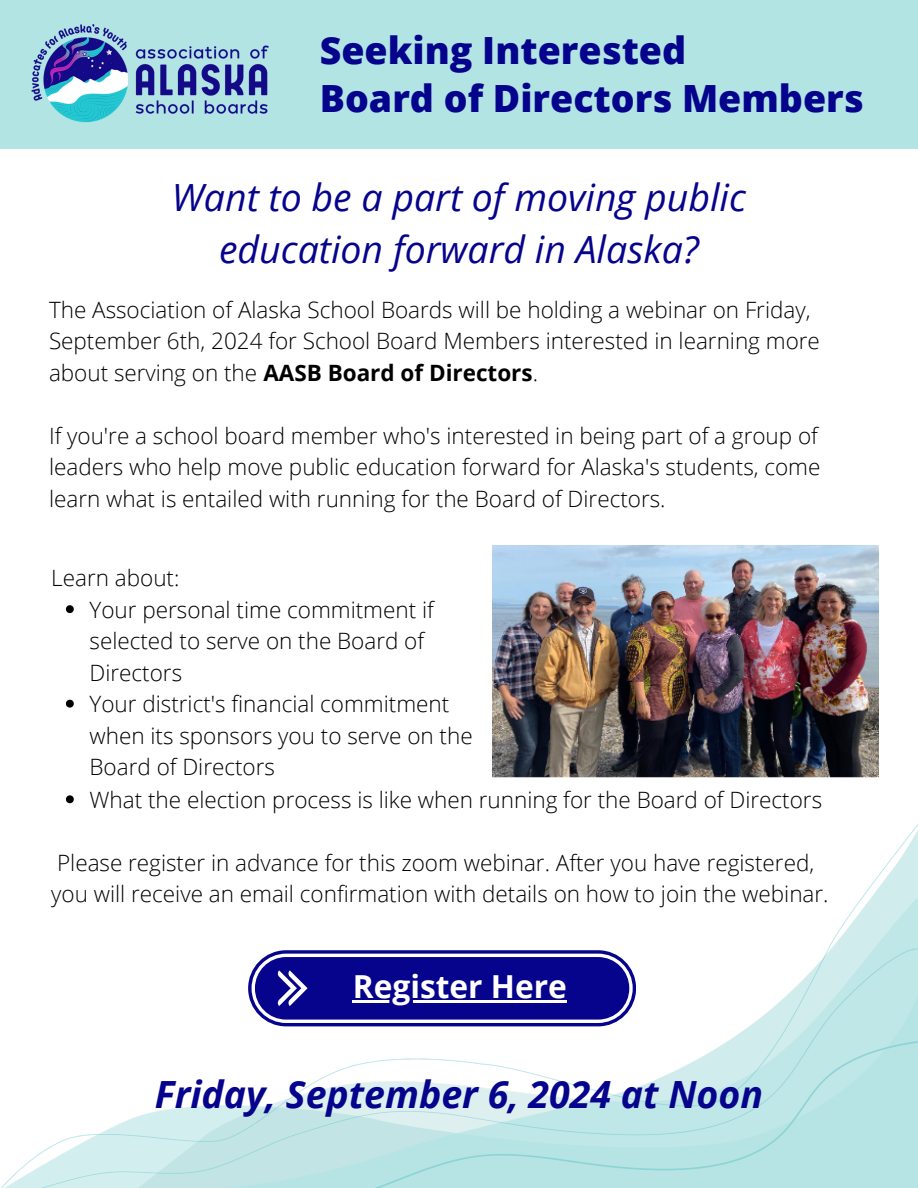
<style>
.page{position:relative;width:918px;height:1188px;background:#fff}
.page>*{position:absolute;margin:0;border:0;box-sizing:border-box;transform-origin:0 0}
.t1{font:italic 37.5px/51.8px "Open Sans";color:#06038d;text-align:center}
.t2{font:800 37.5px/48.3px "Open Sans";color:#06038d}
.t3{font:italic 700 37.5px "Open Sans";color:#06038d}
.t4{font:700 31.65px "Open Sans";color:#fff}
.t5{font:300 22.5px/31.5px "Open Sans";color:#000}
.s1{font-weight:700}
</style>
<div class="page">
<div style="left:0;top:0;width:918px;height:148px;background:#b1e4e3"></div>
<img style="left:31px;top:24px;width:238px;height:99px">
<img style="left:492px;top:545px;width:386px;height:232px">
<img style="left:1px;top:799px;width:917px;height:389px">
<svg style="left:66px;top:605px;width:8px;height:8px"></svg>
<svg style="left:66px;top:700px;width:8px;height:8px"></svg>
<svg style="left:66px;top:795px;width:8px;height:8px"></svg>
<p class="t2" style="left:320px;top:25px;width:546px">Seeking Interested<br>Board of Directors Members</p>
<p class="t1" style="left:172px;top:171px;width:576px">Want to be a part of moving public education forward in Alaska?</p>
<p class="t5" style="left:49px;top:293px;width:772px">The Association of Alaska School Boards will be holding a webinar on Friday,<br>September 6th, 2024 for School Board Members interested in learning more about serving on the <span class="s1">AASB Board of Directors</span>.</p>
<p class="t5" style="left:49px;top:419px;width:773px;text-align:justify">If you're a school board member who's interested in being part of a group of leaders who help move public education forward for Alaska's students, come learn what is entailed with running for the Board of Directors.</p>
<p class="t5" style="left:51px;top:562px;width:130px">Learn about:</p>
<p class="t5" style="left:90px;top:593px;width:346px">Your personal time commitment if selected to serve on the Board of<br>Directors</p>
<p class="t5" style="left:90px;top:688px;width:385px">Your district's financial commitment when its sponsors you to serve on the<br>Board of Directors</p>
<p class="t5" style="left:90px;top:783px;width:734px">What the election process is like when running for the Board of Directors</p>
<h3 class="t5" style="left:51px;top:846px;width:779px">Please register in advance for this zoom webinar. After you have registered, you will receive an email confirmation with details on how to join the webinar.</h3>
<h1 class="t4" style="left:353px;top:964px;width:216px">Register Here</h1>
<p class="t3" style="left:155px;top:1068px;width:610px">Friday, September 6, 2024 at Noon</p>
</div>
